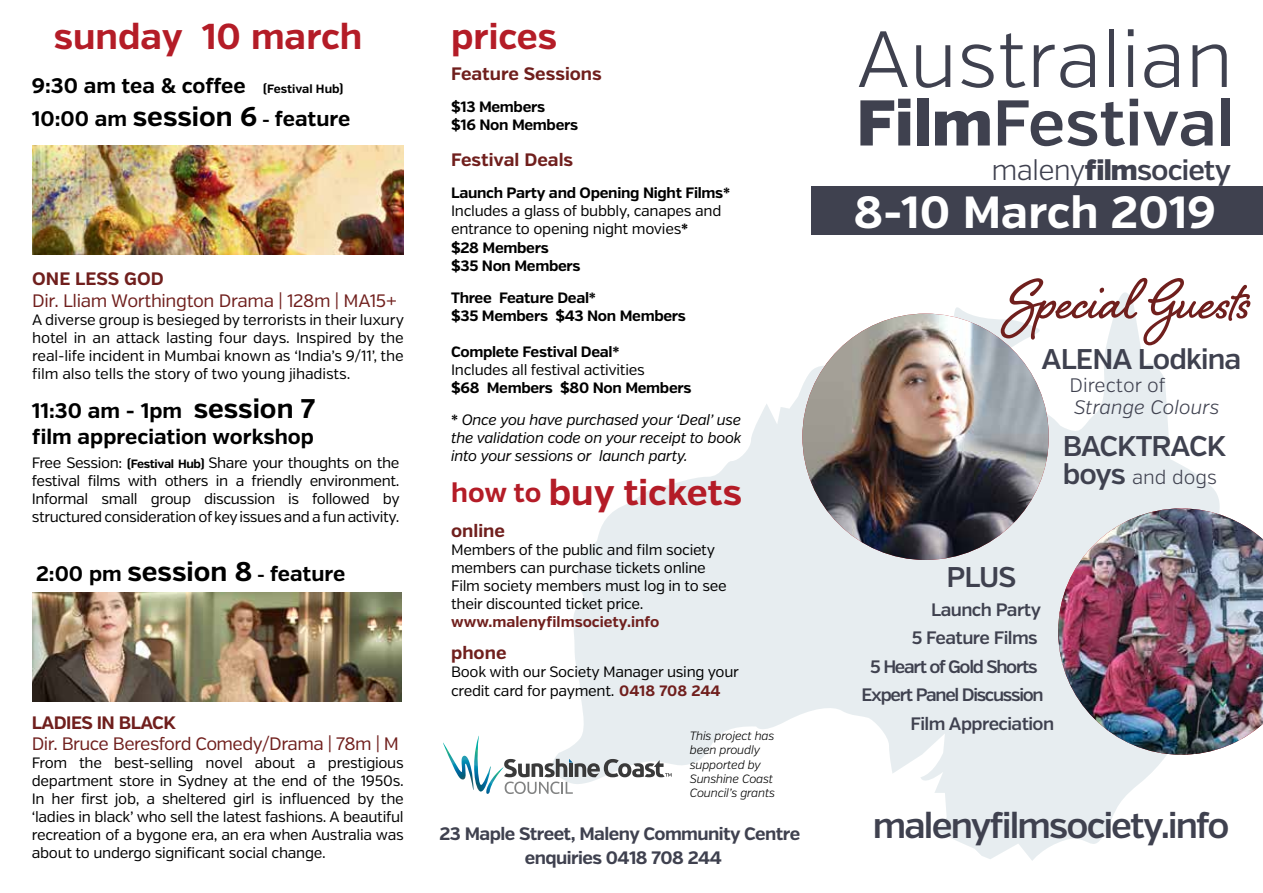
<style>
.page{position:relative;width:1263px;height:893px;background:#fff}
.page>*{position:absolute;margin:0;border:0;box-sizing:border-box;transform-origin:0 0}
.t1{font:300 79.5px "Verb";color:#3f414f}
.t2{font:700 72px "Shelby";color:#701f1d}
.t3{font:600 64.5px "Verb";color:#3f414f}
.t4{font:700 45px "Verb";color:#fff}
.t5{font:700 36px "Verb";color:#b41c27}
.t6{font:600 36px "Verb";letter-spacing:-.05em;color:#3f414f}
.t7{font:600 28.5px "Verb";letter-spacing:-.03em;color:#3f414f}
.t8{font:700 21px/32.5px "Verb";color:#000}
.t9{font:300 19.5px "Verb";color:#3f414f}
.t10{font:italic 300 19.5px "Verb";color:#3f414f}
.t11{font:18px "Verb";letter-spacing:-.03em;color:#701f1d}
.t12{font:700 18px "Verb";letter-spacing:-.03em;color:#3f414f}
.t13{font:700 18px "Verb";color:#701f1d}
.t14{font:600 18px "Verb";letter-spacing:-.03em;color:#3f414f}
.t15{font:600 18px "Verb";letter-spacing:-.055em;color:#3f414f}
.t16{font:700 18px "Verb";letter-spacing:-.03em;color:#701f1d}
.t17{font:15px/18px "Verb";letter-spacing:-.02em;color:#000;text-align:justify}
.t18{font:italic 15px/32.4px "Verb";letter-spacing:-.02em;color:#000}
.t19{font:700 15px/18px "Verb";letter-spacing:-.02em;color:#000}
.t20{font:700 15px "Verb";color:#701f1d}
.t21{font:italic 300 12px/14.4px "Verb";letter-spacing:-.02em;color:#000}
.s1{font-size:12px}
.s2{font-size:27px}
.s3{font-size:18px}
.s4{font-weight:700;font-size:12px}
.s5{font-weight:700}
.s6{font-weight:700;font-style:normal}
.s7{font-weight:600;font-style:normal}
.s8{font-weight:700;color:#701f1d}
.s9{font-weight:900}
.s10{font-weight:300}
.s11{font-weight:600;font-size:28.5px}
</style>
<div class="page">
<div style="left:812px;top:186px;width:451px;height:49px;background:#3f414f"></div>
<svg style="left:573px;top:292px;width:647px;height:565px;fill:#e7edf0"></svg>
<img style="left:573px;top:789px;width:214px;height:68px">
<img style="left:32px;top:592px;width:369px;height:110px">
<img style="left:32px;top:146px;width:372px;height:109px">
<img style="left:802px;top:314px;width:247px;height:246px;border-radius:123px">
<svg style="left:443px;top:736px;width:229px;height:59px"></svg>
<img style="left:1058px;top:508px;width:205px;height:247px">
<h3 class="t5" style="left:54px;top:14px;width:310px">sunday 10 march</h3>
<h3 class="t8" style="left:32px;top:70px;width:320px">9:30 am tea &amp; coffee <span class="s1">(Festival Hub)<br></span>10:00 am <span class="s2">session 6</span> <span class="s3">-</span> feature</h3>
<p class="t13" style="left:32px;top:268px;width:133px">ONE LESS GOD</p>
<p class="t11" style="left:32px;top:290px;width:367px">Dir. Lliam Worthington Drama | 128m | MA15+</p>
<p class="t17" style="left:32px;top:311px;width:373px">A diverse group is besieged by terrorists in their luxury hotel in an attack lasting four days. Inspired by the real-life incident in Mumbai known as ‘India’s 9/11’, the film also tells the story of two young jihadists.</p>
<h3 class="t8" style="left:32px;top:395px;width:285px">11:30 am - 1pm <span class="s2">session 7</span></h3>
<p class="t17" style="left:32px;top:453px;width:369px">Free Session: <span class="s4">(Festival Hub)</span> Share your thoughts on the festival films with others in a friendly environment.<br>Informal small group discussion is followed by structured consideration of key issues and a fun activity.</p>
<h3 class="t8" style="left:32px;top:421px;width:283px">film appreciation workshop</h3>
<h3 class="t8" style="left:36px;top:557px;width:311px">2:00 pm <span class="s2">session 8</span> <span class="s3">-</span> feature</h3>
<p class="t16" style="left:32px;top:712px;width:146px">LADIES IN BLACK</p>
<p class="t11" style="left:32px;top:733px;width:369px">Dir. Bruce Beresford Comedy/Drama | 78m | M</p>
<p class="t17" style="left:32px;top:754px;width:373px">From the best-selling novel about a prestigious department store in Sydney at the end of the 1950s.<br>In her first job, a sheltered girl is influenced by the ‘ladies in black’ who sell the latest fashions. A beautiful recreation of a bygone era, an era when Australia was about to undergo significant social change.</p>
<h3 class="t5" style="left:451px;top:14px;width:107px">prices</h3>
<p class="t13" style="left:451px;top:62px;width:152px">Feature Sessions</p>
<p class="t19" style="left:451px;top:98px;width:128px">$13 Members<br>$16 Non Members</p>
<p class="t13" style="left:451px;top:149px;width:124px">Festival Deals</p>
<p class="t19" style="left:451px;top:185px;width:280px">Launch Party and Opening Night Films*</p>
<p class="t17" style="left:451px;top:202px;width:272px;text-align:left">Includes a glass of bubbly, canapes and entrance to opening night movies<span class="s5">*<br>$28 Members<br>$35 Non Members</span></p>
<p class="t19" style="left:451px;top:289px;width:236px">Three Feature Deal*<br>$35 Members $43 Non Members</p>
<p class="t19" style="left:451px;top:343px;width:170px">Complete Festival Deal*</p>
<p class="t17" style="left:451px;top:361px;width:195px">Includes all festival activities</p>
<p class="t18" style="left:451px;top:372px;width:292px"><span class="s6">$68 Members $80 Non Members<br></span><span class="s7">*</span> Once you have purchased your ‘Deal’ use</p>
<p class="t18" style="left:451px;top:429px;width:292px;line-height:18px">the validation code on your receipt to book into your sessions or launch party.</p>
<h3 class="t5" style="left:451px;top:470px;width:292px"><span class="s2">how to</span> buy tickets</h3>
<p class="t13" style="left:451px;top:520px;width:55px">online</p>
<p class="t17" style="left:451px;top:541px;width:277px;text-align:left">Members of the public and film society members can purchase tickets online Film society members must log in to see their discounted ticket price.</p>
<p class="t20" style="left:451px;top:613px;width:210px">www.malenyfilmsociety.info</p>
<p class="t13" style="left:451px;top:642px;width:57px">phone</p>
<p class="t17" style="left:451px;top:663px;width:289px;line-height:18.6px">Book with our Society Manager using your credit card for payment. <span class="s8">0418 708 244</span></p>
<p class="t21" style="left:690px;top:729px;width:87px">This project has been proudly supported by<br>Sunshine Coast<br>Council’s grants</p>
<p class="t12" style="left:439px;top:823px;width:362px">23 Maple Street, Maleny Community Centre</p>
<p class="t12" style="left:525px;top:847px;width:198px">enquiries 0418 708 244</p>
<h1 class="t1" style="left:856px;top:12px;width:378px">Australian</h1>
<h3 class="t3" style="left:856px;top:84px;width:379px"><span class="s9">Film</span>Festival</h3>
<h3 class="t7" style="left:991px;top:153px;width:241px"><span class="s10">maleny</span><span class="s9">film</span>society</h3>
<h3 class="t4" style="left:854px;top:185px;width:364px">8-10 March 2019</h3>
<h2 class="t2" style="left:1010px;top:251px;width:242px">Special Guests</h2>
<h3 class="t7" style="left:1041px;top:342px;width:201px">ALENA Lodkina</h3>
<h3 class="t9" style="left:1069px;top:373px;width:97px">Director of</h3>
<h3 class="t10" style="left:1074px;top:396px;width:147px">Strange Colours</h3>
<h3 class="t7" style="left:1063px;top:428px;width:165px">BACKTRACK</h3>
<h3 class="t9" style="left:1063px;top:466px;width:156px"><span class="s11">boys</span> and dogs</h3>
<h3 class="t7" style="left:947px;top:560px;width:71px">PLUS</h3>
<p class="t14" style="left:931px;top:598px;width:112px">Launch Party</p>
<p class="t14" style="left:912px;top:627px;width:128px">5 Feature Films</p>
<p class="t15" style="left:870px;top:655px;width:169px">5 Heart of Gold Shorts</p>
<p class="t15" style="left:861px;top:684px;width:184px">Expert Panel Discussion</p>
<p class="t14" style="left:910px;top:712px;width:145px">Film Appreciation</p>
<h3 class="t6" style="left:873px;top:803px;width:358px">malenyfilmsociety.info</h3>
</div>
